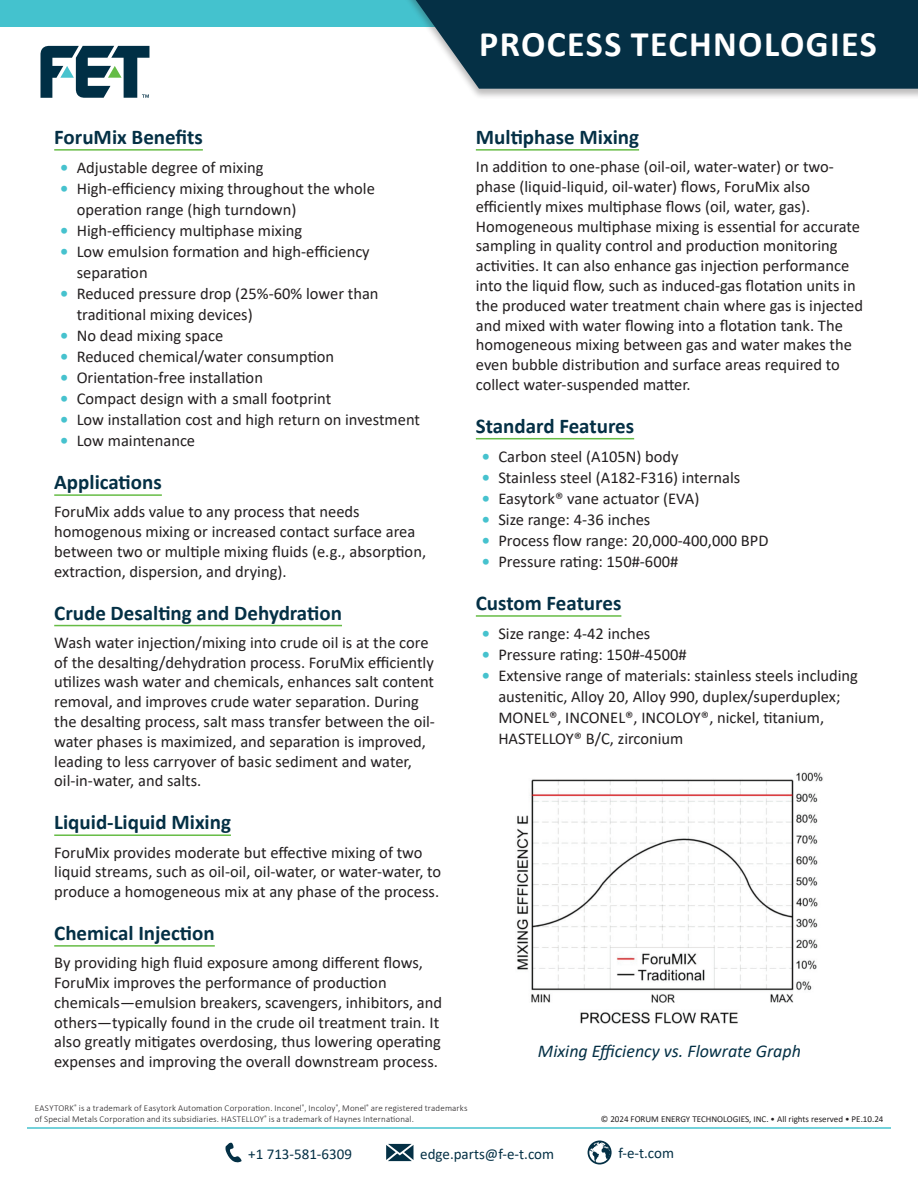
<style>
.page{position:relative;width:918px;height:1188px;background:#fff}
.page>*{position:absolute;margin:0;border:0;box-sizing:border-box;transform-origin:0 0}
.t1{font:700 36px "Calibri";letter-spacing:.04em;color:#fff}
.t2{font:700 21px "Calibri";color:#043045}
.t3{font:italic 18px "Calibri";color:#043045}
.t4{font:16.5px/19.8px "Calibri";color:#231f20}
.t5{font:15px "Calibri";color:#043045}
.t6{font:300 9px/10.8px "Calibri";letter-spacing:.015em;color:#231f20}
.t7{font:9px "Calibri";color:#231f20}
.s1{font-weight:700;color:#46c2ce}
</style>
<div class="page">
<div style="left:0;top:0;width:918px;height:27px;background:#44c2ce"></div>
<div style="left:401px;top:0;width:517px;height:100px;background:#231f20;opacity:.3"></div>
<svg style="left:406px;top:0;width:512px;height:89px;background:#173f53"></svg>
<hr style="left:27px;top:1127px;width:864px;height:2px;background:#46c2ce">
<hr style="left:54px;top:149px;width:149px;height:2px;background:#66bc45">
<hr style="left:54px;top:494px;width:108px;height:2px;background:#66bc45">
<hr style="left:54px;top:625px;width:288px;height:1px;background:#66bc45">
<hr style="left:54px;top:834px;width:177px;height:2px;background:#66bc45">
<hr style="left:54px;top:945px;width:161px;height:2px;background:#66bc45">
<hr style="left:476px;top:149px;width:163px;height:2px;background:#66bc45">
<hr style="left:476px;top:438px;width:158px;height:1px;background:#66bc45">
<hr style="left:476px;top:615px;width:145px;height:2px;background:#66bc45">
<img style="left:516px;top:772px;width:307px;height:252px">
<svg style="left:225px;top:1142px;width:17px;height:21px"></svg>
<svg style="left:386px;top:1144px;width:28px;height:17px"></svg>
<svg style="left:588px;top:1141px;width:24px;height:24px"></svg>
<svg style="left:40px;top:46px;width:109px;height:52px"></svg>
<h1 class="t1" style="left:479px;top:18px;width:399px">PROCESS TECHNOLOGIES</h1>
<p class="t2" style="left:54px;top:122px;width:150px">ForuMix Benefits</p>
<p class="t4" style="left:60px;top:158px;width:205px"><span class="s1">•</span> Adjustable degree of mixing</p>
<p class="t4" style="left:77px;top:178px;width:300px;line-height:21px;text-indent:-16px"><span class="s1">•</span> High-efficiency mixing throughout the whole operation range (high turndown)</p>
<p class="t4" style="left:60px;top:221px;width:244px"><span class="s1">•</span> High-efficiency multiphase mixing</p>
<p class="t4" style="left:77px;top:241px;width:295px;line-height:21px;text-indent:-16px"><span class="s1">•</span> Low emulsion formation and high-efficiency separation</p>
<p class="t4" style="left:77px;top:283px;width:303px;line-height:21px;text-indent:-16px"><span class="s1">•</span> Reduced pressure drop (25%-60% lower than traditional mixing devices)</p>
<p class="t4" style="left:60px;top:326px;width:165px"><span class="s1">•</span> No dead mixing space</p>
<p class="t4" style="left:60px;top:347px;width:276px"><span class="s1">•</span> Reduced chemical/water consumption</p>
<p class="t4" style="left:60px;top:368px;width:204px"><span class="s1">•</span> Orientation-free installation</p>
<p class="t4" style="left:60px;top:389px;width:273px"><span class="s1">•</span> Compact design with a small footprint</p>
<p class="t4" style="left:60px;top:410px;width:361px"><span class="s1">•</span> Low installation cost and high return on investment</p>
<p class="t4" style="left:60px;top:431px;width:136px"><span class="s1">•</span> Low maintenance</p>
<p class="t2" style="left:54px;top:467px;width:109px">Applications</p>
<p class="t4" style="left:54px;top:502px;width:373px">ForuMix adds value to any process that needs homogenous mixing or increased contact surface area between two or multiple mixing fluids (e.g., absorption, extraction, dispersion, and drying).</p>
<p class="t2" style="left:54px;top:598px;width:289px">Crude Desalting and Dehydration</p>
<p class="t4" style="left:54px;top:632px;width:382px">Wash water injection/mixing into crude oil is at the core of the desalting/dehydration process. ForuMix efficiently utilizes wash water and chemicals, enhances salt content removal, and improves crude water separation. During the desalting process, salt mass transfer between the oil&shy;water phases is maximized, and separation is improved, leading to less carryover of basic sediment and water, oil-in-water, and salts.</p>
<p class="t2" style="left:54px;top:807px;width:178px">Liquid-Liquid Mixing</p>
<p class="t4" style="left:54px;top:842px;width:389px">ForuMix provides moderate but effective mixing of two liquid streams, such as oil-oil, oil-water, or water-water, to produce a homogeneous mix at any phase of the process.</p>
<p class="t2" style="left:54px;top:918px;width:162px">Chemical Injection</p>
<p class="t4" style="left:54px;top:952px;width:389px">By providing high fluid exposure among different flows, ForuMix improves the performance of production chemicals—emulsion breakers, scavengers, inhibitors, and others—typically found in the crude oil treatment train. It also greatly mitigates overdosing, thus lowering operating expenses and improving the overall downstream process.</p>
<p class="t2" style="left:476px;top:122px;width:165px">Multiphase Mixing</p>
<p class="t4" style="left:476px;top:156px;width:389px">In addition to one-phase (oil-oil, water-water) or two&shy;phase (liquid-liquid, oil-water) flows, ForuMix also efficiently mixes multiphase flows (oil, water, gas).<br>Homogeneous multiphase mixing is essential for accurate sampling in quality control and production monitoring activities. It can also enhance gas injection performance into the liquid flow, such as induced-gas flotation units in the produced water treatment chain where gas is injected and mixed with water flowing into a flotation tank. The homogeneous mixing between gas and water makes the even bubble distribution and surface areas required to collect water-suspended matter.</p>
<p class="t2" style="left:476px;top:411px;width:160px">Standard Features</p>
<p class="t4" style="left:482px;top:446px;width:198px"><span class="s1">•</span> Carbon steel (A105N) body</p>
<p class="t4" style="left:482px;top:467px;width:260px"><span class="s1">•</span> Stainless steel (A182-F316) internals</p>
<p class="t4" style="left:482px;top:488px;width:219px"><span class="s1">•</span> Easytork® vane actuator (EVA)</p>
<p class="t4" style="left:482px;top:509px;width:170px"><span class="s1">•</span> Size range: 4-36 inches</p>
<p class="t4" style="left:482px;top:530px;width:288px"><span class="s1">•</span> Process flow range: 20,000-400,000 BPD</p>
<p class="t4" style="left:482px;top:551px;width:198px"><span class="s1">•</span> Pressure rating: 150#-600#</p>
<p class="t2" style="left:476px;top:588px;width:147px">Custom Features</p>
<p class="t4" style="left:482px;top:624px;width:170px"><span class="s1">•</span> Size range: 4-42 inches</p>
<p class="t4" style="left:482px;top:645px;width:206px"><span class="s1">•</span> Pressure rating: 150#-4500#</p>
<p class="t4" style="left:498px;top:665px;width:361px;line-height:21px;text-indent:-16px"><span class="s1">•</span> Extensive range of materials: stainless steels including austenitic, Alloy 20, Alloy 990, duplex/superduplex; MONEL®, INCONEL®, INCOLOY®, nickel, titanium, HASTELLOY® B/C, zirconium</p>
<p class="t3" style="left:538px;top:1038px;width:265px">Mixing Efficiency vs. Flowrate Graph</p>
<p class="t6" style="left:35px;top:1102px;width:434px">EASYTORK<sup>®</sup> is a trademark of Easytork Automation Corporation. Inconel<sup>®</sup>, Incoloy<sup>®</sup>, Monel<sup>®</sup> are registered trademarks of Special Metals Corporation and its subsidiaries. HASTELLOY<sup>®</sup> is a trademark of Haynes International.</p>
<p class="t7" style="left:601px;top:1112px;width:284px">© 2024 FORUM ENERGY TECHNOLOGIES, INC. • All rights reserved • PE.10.24</p>
<p class="t5" style="left:248px;top:1143px;width:105px">+1 713-581-6309</p>
<p class="t5" style="left:420px;top:1143px;width:135px">edge.parts@f-e-t.com</p>
<p class="t5" style="left:618px;top:1143px;width:57px">f-e-t.com</p>
</div>
